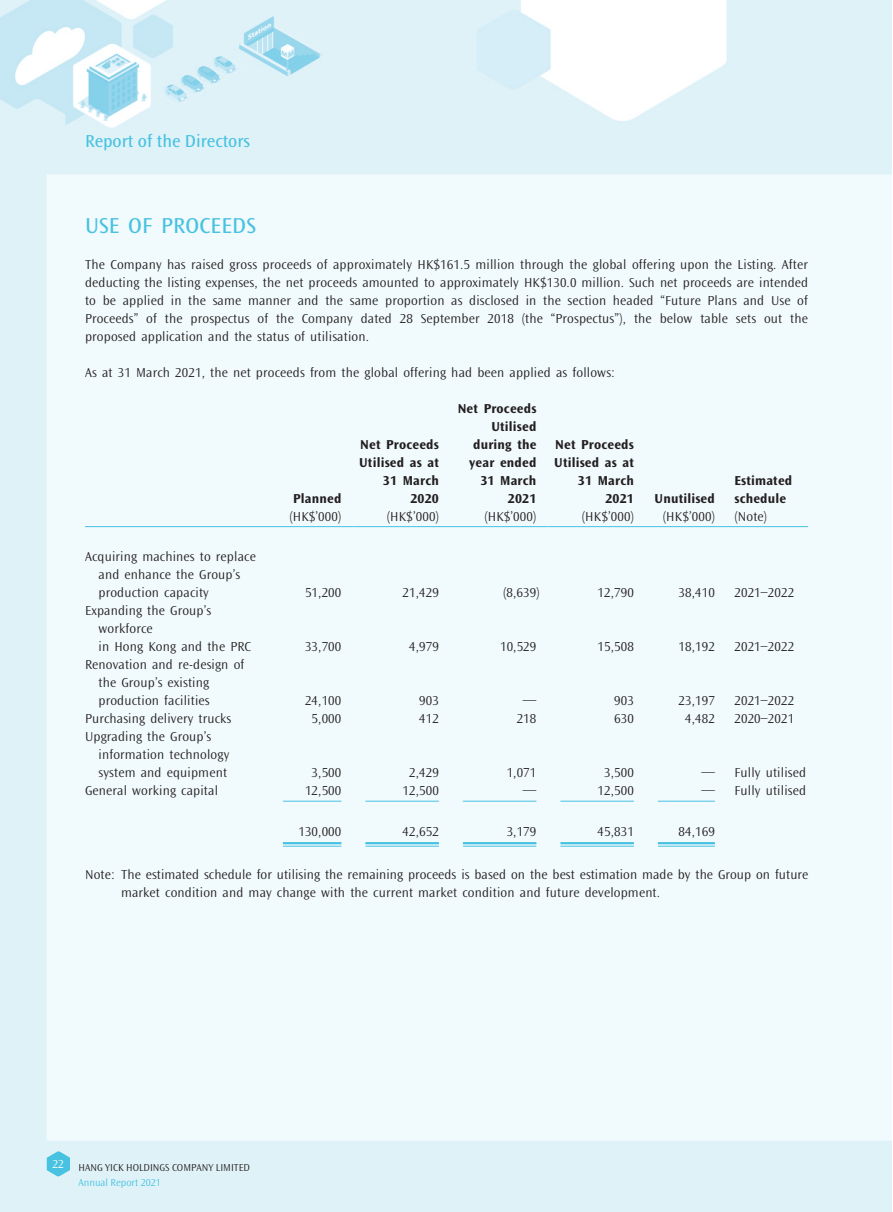
<style>
.page{position:relative;width:893px;height:1212px;background:#fff}
.page>*{position:absolute;margin:0;border:0;box-sizing:border-box;transform-origin:0 0}
._03_H1{font:22.5px "Ocean Sans Std";letter-spacing:.01em;color:#47c2e1}
.t1{font:18px "Ocean Sans Std";color:#47c2e1}
._01_Body_Text{font:300 13.5px/18px "Ocean Sans Std";letter-spacing:.01em;color:#231f20;text-align:justify}
._15_Table_Stub{font:300 13.5px/18px "Ocean Sans Std";letter-spacing:.01em;color:#231f20}
._01_Body_Text-2{font:700 13.5px/18px "Ocean Sans Std";letter-spacing:.015em;color:#231f20;text-align:right}
.t2{font:300 12px "Ocean Sans Std";color:#fff}
.t3{font:300 10.5px "Ocean Sans Std";color:#231f20}
.t4{font:300 10.5px "Ocean Sans Std";color:#47c2e1}
</style>
<div class="page">
<img style="left:0;top:0;width:892px;height:1212px">
<svg style="left:47px;top:1151px;width:23px;height:25px"></svg>
<hr style="left:85px;top:526px;width:186px;height:1px;background:#47c2e1">
<hr style="left:271px;top:526px;width:82px;height:1px;background:#47c2e1">
<hr style="left:353px;top:526px;width:98px;height:1px;background:#47c2e1">
<hr style="left:451px;top:526px;width:97px;height:1px;background:#47c2e1">
<hr style="left:548px;top:526px;width:98px;height:1px;background:#47c2e1">
<hr style="left:646px;top:526px;width:81px;height:1px;background:#47c2e1">
<hr style="left:727px;top:526px;width:81px;height:1px;background:#47c2e1">
<hr style="left:283px;top:801px;width:58px;height:1px;background:#47c2e1">
<hr style="left:365px;top:801px;width:74px;height:1px;background:#47c2e1">
<hr style="left:463px;top:801px;width:73px;height:1px;background:#47c2e1">
<hr style="left:560px;top:801px;width:74px;height:1px;background:#47c2e1">
<hr style="left:658px;top:801px;width:57px;height:1px;background:#47c2e1">
<hr style="left:283px;top:842px;width:58px;height:2px;background:#47c2e1">
<hr style="left:283px;top:846px;width:58px;height:1px;background:#47c2e1">
<hr style="left:365px;top:842px;width:74px;height:2px;background:#47c2e1">
<hr style="left:365px;top:846px;width:74px;height:1px;background:#47c2e1">
<hr style="left:463px;top:842px;width:73px;height:2px;background:#47c2e1">
<hr style="left:463px;top:846px;width:73px;height:1px;background:#47c2e1">
<hr style="left:560px;top:842px;width:74px;height:2px;background:#47c2e1">
<hr style="left:560px;top:846px;width:74px;height:1px;background:#47c2e1">
<hr style="left:658px;top:842px;width:57px;height:2px;background:#47c2e1">
<hr style="left:658px;top:846px;width:57px;height:1px;background:#47c2e1">
<h2 class="t1" style="left:85px;top:131px;width:167px">Report of the Directors</h2>
<p class="_03_H1" style="left:85px;top:213px;width:172px">USE OF PROCEEDS</p>
<p class="_01_Body_Text" style="left:85px;top:255px;width:725px">The Company has raised gross proceeds of approximately HK$161.5 million through the global offering upon the Listing. After deducting the listing expenses, the net proceeds amounted to approximately HK$130.0 million. Such net proceeds are intended to be applied in the same manner and the same proportion as disclosed in the section headed “Future Plans and Use of Proceeds” of the prospectus of the Company dated 28 September 2018 (the “Prospectus”), the below table sets out the proposed application and the status of utilisation.</p>
<p class="_01_Body_Text" style="left:85px;top:363px;width:531px">As at 31 March 2021, the net proceeds from the global offering had been applied as follows:</p>
<p class="_01_Body_Text-2" style="left:293px;top:489px;width:50px">Planned</p>
<p class="_01_Body_Text-2" style="left:359px;top:435px;width:81px">Net Proceeds<br>Utilised as at<br>31 March<br>2020</p>
<p class="_01_Body_Text-2" style="left:458px;top:399px;width:80px">Net Proceeds<br>Utilised during the year ended<br>31 March<br>2021</p>
<p class="_01_Body_Text-2" style="left:554px;top:435px;width:81px">Net Proceeds<br>Utilised as at<br>31 March<br>2021</p>
<p class="_01_Body_Text-2" style="left:655px;top:489px;width:62px">Unutilised</p>
<p class="_01_Body_Text-2" style="left:734px;top:471px;width:59px;text-align:left">Estimated schedule</p>
<p class="_15_Table_Stub" style="left:99px;top:548px;width:159px;text-indent:-14px">Acquiring machines to replace and enhance the Group’s production capacity</p>
<p class="_15_Table_Stub" style="left:99px;top:602px;width:154px;text-indent:-14px">Expanding the Group’s workforce<br>in Hong Kong and the PRC</p>
<p class="_15_Table_Stub" style="left:99px;top:656px;width:147px;text-indent:-14px">Renovation and re-design of the Group’s existing production facilities</p>
<p class="_01_Body_Text" style="left:289px;top:507px;width:54px">(HK$’000)</p>
<p class="_01_Body_Text" style="left:387px;top:507px;width:54px">(HK$’000)</p>
<p class="_01_Body_Text" style="left:484px;top:507px;width:54px">(HK$’000)</p>
<p class="_01_Body_Text" style="left:582px;top:507px;width:54px">(HK$’000)</p>
<p class="_01_Body_Text" style="left:663px;top:507px;width:54px">(HK$’000)</p>
<p class="_01_Body_Text" style="left:734px;top:507px;width:34px">(Note)</p>
<p class="_01_Body_Text" style="left:305px;top:584px;width:38px">51,200</p>
<p class="_01_Body_Text" style="left:403px;top:584px;width:38px">21,429</p>
<p class="_01_Body_Text" style="left:503px;top:584px;width:38px">(8,639)</p>
<p class="_01_Body_Text" style="left:598px;top:584px;width:38px">12,790</p>
<p class="_01_Body_Text" style="left:679px;top:584px;width:38px">38,410</p>
<p class="_01_Body_Text" style="left:734px;top:584px;width:61px">2021–2022</p>
<p class="_01_Body_Text" style="left:305px;top:638px;width:38px">33,700</p>
<p class="_01_Body_Text" style="left:409px;top:638px;width:31px">4,979</p>
<p class="_01_Body_Text" style="left:500px;top:638px;width:38px">10,529</p>
<p class="_01_Body_Text" style="left:598px;top:638px;width:38px">15,508</p>
<p class="_01_Body_Text" style="left:679px;top:638px;width:38px">18,192</p>
<p class="_01_Body_Text" style="left:734px;top:638px;width:61px">2021–2022</p>
<p class="_01_Body_Text" style="left:305px;top:692px;width:38px">24,100</p>
<p class="_01_Body_Text" style="left:419px;top:692px;width:21px">903</p>
<p class="_01_Body_Text" style="left:523px;top:691px;width:15px">—</p>
<p class="_01_Body_Text" style="left:614px;top:692px;width:21px">903</p>
<p class="_01_Body_Text" style="left:679px;top:692px;width:38px">23,197</p>
<p class="_01_Body_Text" style="left:734px;top:692px;width:61px">2021–2022</p>
<p class="_15_Table_Stub" style="left:85px;top:710px;width:148px">Purchasing delivery trucks</p>
<p class="_01_Body_Text" style="left:312px;top:710px;width:31px">5,000</p>
<p class="_01_Body_Text" style="left:419px;top:710px;width:21px">412</p>
<p class="_01_Body_Text" style="left:517px;top:710px;width:21px">218</p>
<p class="_01_Body_Text" style="left:614px;top:710px;width:21px">630</p>
<p class="_01_Body_Text" style="left:685px;top:710px;width:31px">4,482</p>
<p class="_01_Body_Text" style="left:734px;top:710px;width:61px">2020–2021</p>
<p class="_15_Table_Stub" style="left:99px;top:728px;width:132px;text-indent:-14px">Upgrading the Group’s information technology system and equipment</p>
<p class="_01_Body_Text" style="left:312px;top:764px;width:31px">3,500</p>
<p class="_01_Body_Text" style="left:409px;top:764px;width:31px">2,429</p>
<p class="_01_Body_Text" style="left:507px;top:764px;width:31px">1,071</p>
<p class="_01_Body_Text" style="left:604px;top:764px;width:31px">3,500</p>
<p class="_01_Body_Text" style="left:701px;top:763px;width:15px">—</p>
<p class="_01_Body_Text" style="left:734px;top:764px;width:73px">Fully utilised</p>
<p class="_15_Table_Stub" style="left:85px;top:782px;width:135px">General working capital</p>
<p class="_01_Body_Text" style="left:305px;top:782px;width:38px">12,500</p>
<p class="_01_Body_Text" style="left:403px;top:782px;width:38px">12,500</p>
<p class="_01_Body_Text" style="left:523px;top:781px;width:15px">—</p>
<p class="_01_Body_Text" style="left:598px;top:782px;width:38px">12,500</p>
<p class="_01_Body_Text" style="left:701px;top:781px;width:15px">—</p>
<p class="_01_Body_Text" style="left:734px;top:782px;width:73px">Fully utilised</p>
<p class="_01_Body_Text" style="left:298px;top:822px;width:44px">130,000</p>
<p class="_01_Body_Text" style="left:403px;top:822px;width:38px">42,652</p>
<p class="_01_Body_Text" style="left:507px;top:822px;width:31px">3,179</p>
<p class="_01_Body_Text" style="left:598px;top:822px;width:38px">45,831</p>
<p class="_01_Body_Text" style="left:679px;top:822px;width:38px">84,169</p>
<p class="_01_Body_Text" style="left:121px;top:866px;width:689px;text-indent:-36px">Note: The estimated schedule for utilising the remaining proceeds is based on the best estimation made by the Group on future market condition and may change with the current market condition and future development.</p>
<p class="t2" style="left:52px;top:1157px;width:13px">22</p>
<p class="t3" style="left:79px;top:1162px;width:173px">HANG YICK HOLDINGS COMPANY LIMITED</p>
<p class="t4" style="left:79px;top:1177px;width:84px">Annual Report 2021</p>
</div>
